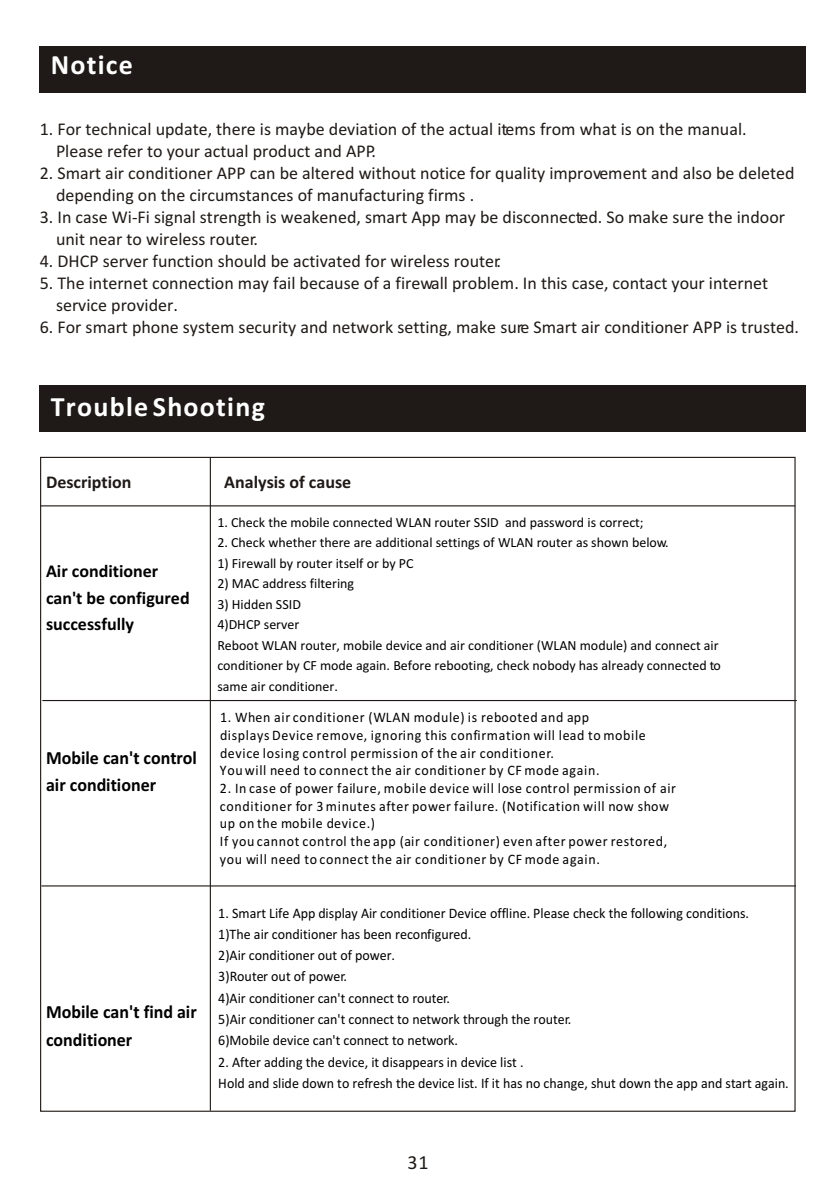
<style>
.page{position:relative;width:840px;height:1192px;background:#fff}
.page>*{position:absolute;margin:0;border:0;box-sizing:border-box;transform-origin:0 0}
.t1{font:700 28px "Calibri";letter-spacing:.045em;color:#fff}
.t2{font:20px "Calibri";color:#1f1a17}
.t3{font:700 18.6px/27.4px "Calibri";color:#000;scale:.96 1}
.t4{font:18px/22px "Calibri";color:#1f1a17}
.t5{font:700 18px/26.4px "Calibri";color:#000}
.t6{font:700 18px "Calibri";color:#1f1a17}
.t7{font:14.6px/17.8px "Calibri";letter-spacing:.045em;color:#000;scale:.96 1}
.t8{font:14.6px/21.2px "Calibri";color:#000;scale:.96 1}
.t9{font:14px/20.6px "Calibri";color:#000}
</style>
<div class="page">
<hr style="left:41px;top:505px;width:754px;height:1px;background:#1f1a17">
<hr style="left:210px;top:458px;width:1px;height:653px;background:#1f1a17">
<hr style="left:42px;top:700px;width:755px;height:1px;background:#1f1a17">
<hr style="left:42px;top:885px;width:754px;height:2px;background:#1f1a17">
<div style="left:39px;top:385px;width:766px;height:47px;background:#1f1a17"></div>
<div style="left:39px;top:46px;width:766px;height:47px;background:#1f1a17"></div>
<h1 class="t1" style="left:51px;top:53px;width:84px">Notice</h1>
<p class="t4" style="left:56px;top:120px;width:692px;text-indent:-16px">1. For technical update, there is maybe deviation of the actual items from what is on the manual.<br>Please refer to your actual product and APP.</p>
<p class="t4" style="left:56px;top:164px;width:740px;text-indent:-16px">2. Smart air conditioner APP can be altered without notice for quality improvement and also be deleted depending on the circumstances of manufacturing firms .</p>
<p class="t4" style="left:56px;top:208px;width:731px;text-indent:-16px">3. In case Wi-Fi signal strength is weakened, smart App may be disconnected. So make sure the indoor unit near to wireless router.</p>
<p class="t4" style="left:40px;top:252px;width:463px">4. DHCP server function should be activated for wireless router.</p>
<p class="t4" style="left:56px;top:274px;width:714px;text-indent:-16px">5. The internet connection may fail because of a firewall problem. In this case, contact your internet service provider.</p>
<p class="t4" style="left:40px;top:318px;width:761px">6. For smart phone system security and network setting, make sure Smart air conditioner APP is trusted.</p>
<h1 class="t1" style="left:51px;top:395px;width:216px">Trouble Shooting</h1>
<p class="t6" style="left:46px;top:475px;width:87px">Description</p>
<p class="t6" style="left:224px;top:475px;width:128px">Analysis of cause</p>
<p class="t5" style="left:46px;top:560px;width:145px">Air conditioner can't be configured successfully</p>
<p class="t3" style="left:46px;top:745px;width:159px">Mobile can't control air conditioner</p>
<p class="t3" style="left:46px;top:1000px;width:159px">Mobile can't find air conditioner</p>
<p class="t9" style="left:217px;top:513px;width:428px">1. Check the mobile connected WLAN router SSID and password is correct;</p>
<p class="t9" style="left:217px;top:533px;width:453px">2. Check whether there are additional settings of WLAN router as shown below.</p>
<p class="t9" style="left:217px;top:554px;width:198px">1) Firewall by router itself or by PC</p>
<p class="t9" style="left:217px;top:574px;width:138px">2) MAC address filtering</p>
<p class="t9" style="left:217px;top:595px;width:505px">3) Hidden SSID<br>4)DHCP server<br>Reboot WLAN router, mobile device and air conditioner (WLAN module) and connect air conditioner by CF mode again. Before rebooting, check nobody has already connected to same air conditioner.</p>
<p class="t7" style="left:220px;top:710px;width:445px">1. When air conditioner (WLAN module) is rebooted and app<br>displays Device remove, ignoring this confirmation will lead to mobile device losing control permission of the air conditioner.<br>You will need to connect the air conditioner by CF mode again.</p>
<p class="t7" style="left:220px;top:780px;width:477px">2. In case of power failure, mobile device will lose control permission of air conditioner for 3 minutes after power failure. (Notification will now show up on the mobile device.)<br>If you cannot control the app (air conditioner) even after power restored, you will need to connect the air conditioner by CF mode again.</p>
<p class="t8" style="left:218px;top:903px;width:554px">1. Smart Life App display Air conditioner Device offline. Please check the following conditions.<br>1)The air conditioner has been reconfigured.<br>2)Air conditioner out of power.<br>3)Router out of power.<br>4)Air conditioner can't connect to router.<br>5)Air conditioner can't connect to network through the router.<br>6)Mobile device can't connect to network.</p>
<p class="t8" style="left:218px;top:1052px;width:596px">2. After adding the device, it disappears in device list .<br>Hold and slide down to refresh the device list. If it has no change, shut down the app and start again.</p>
<p class="t2" style="left:407px;top:1154px;width:23px">31</p>
</div>
